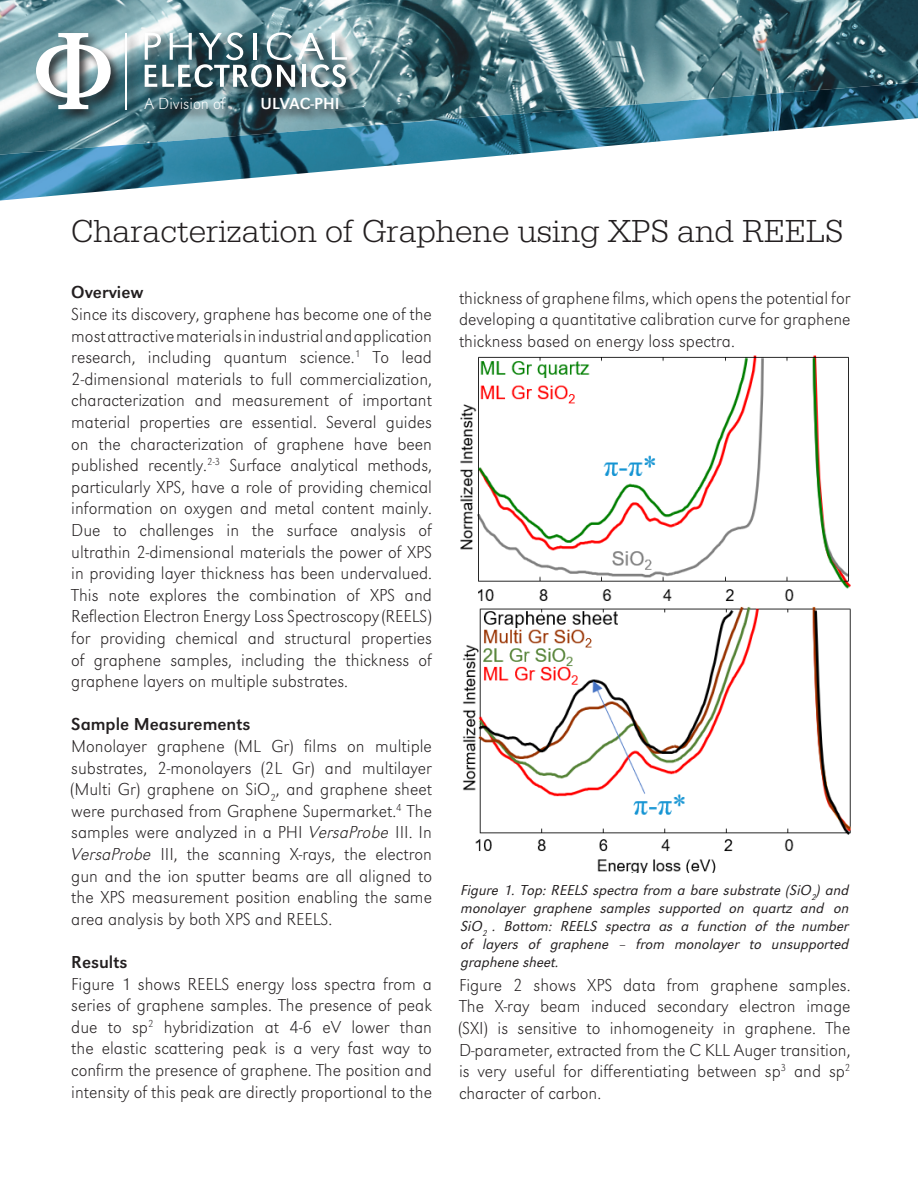
<style>
.page{position:relative;width:918px;height:1188px;background:#fff}
.page>*{position:absolute;margin:0;border:0;box-sizing:border-box;transform-origin:0 0}
.t1{font:33px "URW Egyptienne T Ligh";color:#231f20}
.t2{font:300 expanded 18px/21.6px "URW Grotesk T";color:#231f20;text-align:justify}
.t3{font:18px "URW Grotesk T";color:#231f20}
.t4{font:300 expanded 16.65px "URW Grotesk T";color:#fff}
.t5{font:16.65px "URW Grotesk T";color:#fff}
.t6{font:italic 300 15px/18px "URW Grotesk T";color:#231f20;text-align:justify}
.s1{font-style:italic}
</style>
<div class="page">
<img style="left:0;top:0;width:378px;height:68px">
<img style="left:378px;top:0;width:396px;height:68px">
<img style="left:774px;top:0;width:144px;height:82px">
<img style="left:0;top:68px;width:789px;height:50px">
<img style="left:685px;top:82px;width:233px;height:36px">
<img style="left:424px;top:100px;width:266px;height:18px">
<svg style="left:0;top:118px;width:918px;height:83px"></svg>
<div style="left:34px;top:30px;width:326px;height:93px;background:#231f20;opacity:.85"></div>
<svg style="left:36px;top:33px;width:75px;height:76px"></svg>
<svg style="left:145px;top:32px;width:202px;height:55px"></svg>
<hr style="left:125px;top:33px;width:2px;height:76px;background:#fff">
<img style="left:460px;top:355px;width:391px;height:517px">
<p class="t4" style="left:145px;top:94px;width:82px">A Division of</p>
<p class="t5" style="left:261px;top:94px;width:80px">ULVAC-PHI</p>
<p class="t1" style="left:71px;top:212px;width:774px">Characterization of Graphene using XPS and REELS</p>
<p class="t3" style="left:71px;top:282px;width:74px">Overview</p>
<p class="t2" style="left:71px;top:303px;width:362px">Since its discovery, graphene has become one of the most attractive materials in industrial and application research, including quantum science.<sup>1</sup> To lead 2-dimensional materials to full commercialization, characterization and measurement of important material properties are essential. Several guides on the characterization of graphene have been published recently.<sup>2-3</sup> Surface analytical methods, particularly XPS, have a role of providing chemical information on oxygen and metal content mainly.<br>Due to challenges in the surface analysis of ultrathin 2-dimensional materials the power of XPS in providing layer thickness has been undervalued.<br>This note explores the combination of XPS and Reflection Electron Energy Loss Spectroscopy (REELS) for providing chemical and structural properties of graphene samples, including the thickness of graphene layers on multiple substrates.</p>
<p class="t3" style="left:71px;top:714px;width:181px">Sample Measurements</p>
<p class="t2" style="left:71px;top:735px;width:362px">Monolayer graphene (ML Gr) films on multiple substrates, 2-monolayers (2L Gr) and multilayer (Multi Gr) graphene on SiO<sub>2</sub>, and graphene sheet were purchased from Graphene Supermarket.<sup>4</sup> The samples were analyzed in a PHI <span class="s1">VersaProbe</span> III. In <span class="s1">VersaProbe</span> III, the scanning X-rays, the electron gun and the ion sputter beams are all aligned to the XPS measurement position enabling the same area analysis by both XPS and REELS.</p>
<p class="t3" style="left:71px;top:952px;width:58px">Results</p>
<p class="t2" style="left:71px;top:973px;width:362px">Figure 1 shows REELS energy loss spectra from a series of graphene samples. The presence of peak due to sp<sup>2</sup> hybridization at 4-6 eV lower than the elastic scattering peak is a very fast way to confirm the presence of graphene. The position and intensity of this peak are directly proportional to the</p>
<p class="t2" style="left:459px;top:287px;width:393px">thickness of graphene films, which opens the potential for developing a quantitative calibration curve for graphene thickness based on energy loss spectra.</p>
<p class="t6" style="left:461px;top:881px;width:390px">Figure 1. Top: REELS spectra from a bare substrate (SiO<sub>2</sub>) and monolayer graphene samples supported on quartz and on SiO<sub>2</sub> . Bottom: REELS spectra as a function of the number of layers of graphene – from monolayer to unsupported graphene sheet.</p>
<p class="t2" style="left:459px;top:974px;width:393px">Figure 2 shows XPS data from graphene samples.<br>The X-ray beam induced secondary electron image (SXI) is sensitive to inhomogeneity in graphene. The D-parameter, extracted from the C KLL Auger transition, is very useful for differentiating between sp<sup>3</sup> and sp<sup>2 </sup>character of carbon.</p>
</div>
